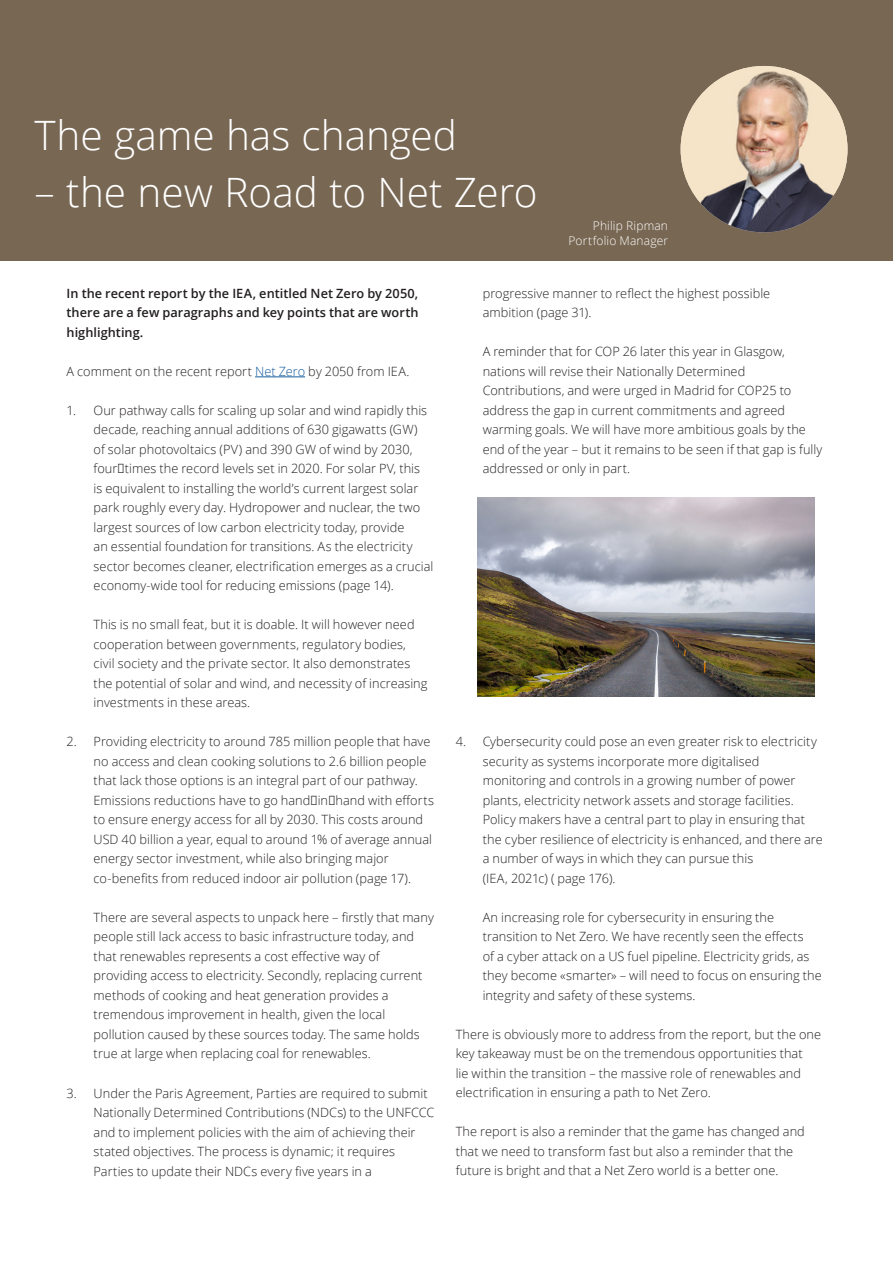
<style>
.page{position:relative;width:893px;height:1263px;background:#fff}
.page>*{position:absolute;margin:0;border:0;box-sizing:border-box;transform-origin:0 0}
.Ingress_Sitat_innsid{font:300 40.5px "Open Sans";color:#fff}
.Brødtekst_8_5_13{font:300 12.75px/19.5px "Open Sans";letter-spacing:.005em;color:#231f20}
.Brødtekst_8_5_13-2{font:600 12.75px/19.5px "Open Sans";color:#231f20;text-align:justify}
.Graf_bildetekst_8_10{font:300 12px/15px "Open Sans";letter-spacing:.01em;color:#fff;text-align:right}
.s1{color:#175d9e}
</style>
<div class="page">
<div style="left:0;top:0;width:893px;height:261px;background:#786753"></div>
<hr style="left:255px;top:377px;width:50px;height:1px;background:#175d9e">
<img style="left:681px;top:66px;width:166px;height:166px;border-radius:83px">
<img style="left:477px;top:497px;width:337px;height:200px">
<p class="Ingress_Sitat_innsid" style="left:35px;top:107px;width:424px">The game has changed</p>
<p class="Ingress_Sitat_innsid" style="left:35px;top:164px;width:504px">– the new Road to Net Zero</p>
<p class="Graf_bildetekst_8_10" style="left:568px;top:218px;width:101px">Philip Ripman<br>Portfolio Manager</p>
<p class="Brødtekst_8_5_13-2" style="left:67px;top:283px;width:353px">In the recent report by the IEA, entitled Net Zero by 2050, there are a few paragraphs and key points that are worth highlighting.</p>
<p class="Brødtekst_8_5_13" style="left:67px;top:361px;width:344px">A comment on the recent report <span class="s1">Net Zero</span> by 2050 from IEA.</p>
<p class="Brødtekst_8_5_13" style="left:94px;top:400px;width:341px;text-indent:-27px">1. Our pathway calls for scaling up solar and wind rapidly this decade, reaching annual additions of 630 gigawatts (GW)<br>of solar photovoltaics (PV) and 390 GW of wind by 2030, four‐times the record levels set in 2020. For solar PV, this<br>is equivalent to installing the world’s current largest solar park roughly every day. Hydropower and nuclear, the two largest sources of low carbon electricity today, provide<br>an essential foundation for transitions. As the electricity sector becomes cleaner, electrification emerges as a crucial economy-wide tool for reducing emissions (page 14).</p>
<p class="Brødtekst_8_5_13" style="left:94px;top:615px;width:335px">This is no small feat, but it is doable. It will however need cooperation between governments, regulatory bodies, civil society and the private sector. It also demonstrates the potential of solar and wind, and necessity of increasing investments in these areas.</p>
<p class="Brødtekst_8_5_13" style="left:94px;top:732px;width:342px;text-indent:-27px">2. Providing electricity to around 785 million people that have no access and clean cooking solutions to 2.6 billion people that lack those options is an integral part of our pathway.<br>Emissions reductions have to go hand‐in‐hand with efforts to ensure energy access for all by 2030. This costs around USD 40 billion a year, equal to around 1% of average annual energy sector investment, while also bringing major co-benefits from reduced indoor air pollution (page 17).</p>
<p class="Brødtekst_8_5_13" style="left:94px;top:907px;width:342px">There are several aspects to unpack here – firstly that many people still lack access to basic infrastructure today, and that renewables represents a cost effective way of providing access to electricity. Secondly, replacing current methods of cooking and heat generation provides a tremendous improvement in health, given the local pollution caused by these sources today. The same holds true at large when replacing coal for renewables.</p>
<p class="Brødtekst_8_5_13" style="left:94px;top:1083px;width:342px;text-indent:-27px">3. Under the Paris Agreement, Parties are required to submit Nationally Determined Contributions (NDCs) to the UNFCCC and to implement policies with the aim of achieving their stated objectives. The process is dynamic; it requires Parties to update their NDCs every five years in a</p>
<p class="Brødtekst_8_5_13" style="left:483px;top:283px;width:289px">progressive manner to reflect the highest possible ambition (page 31).</p>
<p class="Brødtekst_8_5_13" style="left:483px;top:342px;width:341px">A reminder that for COP 26 later this year in Glasgow, nations will revise their Nationally Determined Contributions, and were urged in Madrid for COP25 to address the gap in current commitments and agreed warming goals. We will have more ambitious goals by the end of the year – but it remains to be seen if that gap is fully addressed or only in part.</p>
<p class="Brødtekst_8_5_13" style="left:483px;top:732px;width:341px;text-indent:-27px">4. Cybersecurity could pose an even greater risk to electricity security as systems incorporate more digitalised monitoring and controls in a growing number of power plants, electricity network assets and storage facilities.<br>Policy makers have a central part to play in ensuring that the cyber resilience of electricity is enhanced, and there are a number of ways in which they can pursue this<br>(IEA, 2021c) ( page 176).</p>
<p class="Brødtekst_8_5_13" style="left:483px;top:907px;width:341px">An increasing role for cybersecurity in ensuring the transition to Net Zero. We have recently seen the effects<br>of a cyber attack on a US fuel pipeline. Electricity grids, as they become «smarter» – will need to focus on ensuring the integrity and safety of these systems.</p>
<p class="Brødtekst_8_5_13" style="left:456px;top:1024px;width:367px">There is obviously more to address from the report, but the one key takeaway must be on the tremendous opportunities that<br>lie within the transition – the massive role of renewables and electrification in ensuring a path to Net Zero.</p>
<p class="Brødtekst_8_5_13" style="left:456px;top:1122px;width:351px">The report is also a reminder that the game has changed and that we need to transform fast but also a reminder that the future is bright and that a Net Zero world is a better one.</p>
</div>
